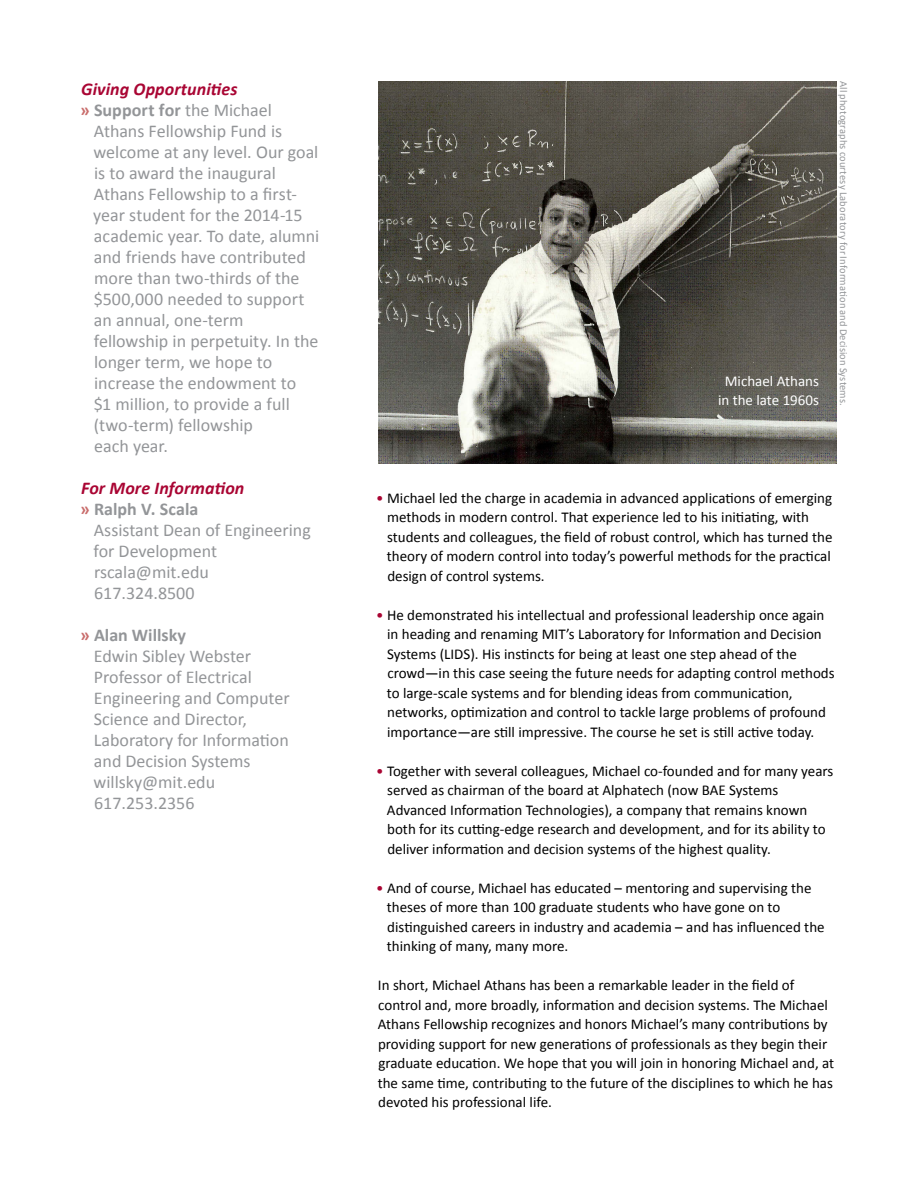
<style>
.page{position:relative;width:918px;height:1188px;background:#fff}
.page>*{position:absolute;margin:0;border:0;box-sizing:border-box;transform-origin:0 0}
.t1{font:18px/21px "Calibri";color:#939598}
.t2{font:italic 700 18px "Calibri";letter-spacing:.005em;color:#a90533}
.t3{font:700 18px "Calibri";letter-spacing:.005em;color:#939598}
.t4{font:15px/19.5px "Calibri";color:#000}
.t5{font:15px/19.5px "Calibri";color:#fff;text-align:center}
.t6{font:10.5px "Calibri";letter-spacing:.01em;color:#939598}
.s1{color:#c96d6c}
.s2{font-weight:400}
.s3{font-weight:700;color:#c96d6c}
.s4{font-weight:700}
.s5{color:#a90533}
</style>
<div class="page">
<img style="left:378px;top:81px;width:459px;height:383px">
<p class="t2" style="left:81px;top:77px;width:158px">Giving Opportunities</p>
<p class="t3" style="left:80px;top:98px;width:193px"><span class="s1">»</span> Support for <span class="s2">the Michael</span></p>
<p class="t1" style="left:94px;top:120px;width:190px">Athans Fellowship Fund is</p>
<p class="t1" style="left:94px;top:141px;width:226px">welcome at any level. Our goal</p>
<p class="t1" style="left:94px;top:162px;width:183px">is to award the inaugural</p>
<p class="t1" style="left:94px;top:183px;width:205px">Athans Fellowship to a first-</p>
<p class="t1" style="left:93px;top:204px;width:211px">year student for the 2014-15</p>
<p class="t1" style="left:94px;top:225px;width:227px">academic year. To date, alumni</p>
<p class="t1" style="left:94px;top:246px;width:214px">and friends have contributed</p>
<p class="t1" style="left:94px;top:267px;width:207px">more than two-thirds of the</p>
<p class="t1" style="left:94px;top:288px;width:212px">$500,000 needed to support</p>
<p class="t1" style="left:94px;top:309px;width:151px">an annual, one-term</p>
<p class="t1" style="left:94px;top:330px;width:226px">fellowship in perpetuity. In the</p>
<p class="t1" style="left:94px;top:351px;width:180px">longer term, we hope to</p>
<p class="t1" style="left:94px;top:372px;width:204px">increase the endowment to</p>
<p class="t1" style="left:94px;top:393px;width:198px">$1 million, to provide a full</p>
<p class="t1" style="left:94px;top:414px;width:160px">(two-term) fellowship</p>
<p class="t1" style="left:94px;top:435px;width:75px">each year.</p>
<p class="t2" style="left:81px;top:476px;width:165px">For More Information</p>
<p class="t3" style="left:80px;top:497px;width:120px"><span class="s1">»</span> Ralph V. Scala</p>
<p class="t1" style="left:94px;top:519px;width:219px">Assistant Dean of Engineering</p>
<p class="t1" style="left:94px;top:540px;width:125px">for Development</p>
<p class="t1" style="left:94px;top:561px;width:116px">rscala@mit.edu</p>
<p class="t1" style="left:94px;top:582px;width:102px">617.324.8500</p>
<p class="t1" style="left:94px;top:624px;width:198px;text-indent:-13px"><span class="s3">»</span> <span class="s4">Alan Willsky<br></span>Edwin Sibley Webster<br>Professor of Electrical<br>Engineering and Computer<br>Science and Director,<br>Laboratory for Information and Decision Systems willsky@mit.edu<br>617.253.2356</p>
<p class="t5" style="left:718px;top:371px;width:102px">Michael Athans in the late 1960s</p>
<p class="t6" style="left:850px;top:81px;width:326px;rotate:90deg">All photographs courtesy Laboratory for Information and Decision Systems.</p>
<p class="t4" style="left:387px;top:488px;width:447px;text-indent:-11px"><span class="s5">•</span> Michael led the charge in academia in advanced applications of emerging methods in modern control. That experience led to his initiating, with students and colleagues, the field of robust control, which has turned the theory of modern control into today’s powerful methods for the practical design of control systems.</p>
<p class="t4" style="left:387px;top:605px;width:449px;text-indent:-11px"><span class="s5">•</span> He demonstrated his intellectual and professional leadership once again in heading and renaming MIT’s Laboratory for Information and Decision Systems (LIDS). His instincts for being at least one step ahead of the crowd—in this case seeing the future needs for adapting control methods to large-scale systems and for blending ideas from communication, networks, optimization and control to tackle large problems of profound importance—are still impressive. The course he set is still active today.</p>
<p class="t4" style="left:387px;top:761px;width:448px;text-indent:-11px"><span class="s5">•</span> Together with several colleagues, Michael co-founded and for many years served as chairman of the board at Alphatech (now BAE Systems Advanced Information Technologies), a company that remains known both for its cutting-edge research and development, and for its ability to deliver information and decision systems of the highest quality.</p>
<p class="t4" style="left:387px;top:878px;width:439px;text-indent:-11px"><span class="s5">•</span> And of course, Michael has educated – mentoring and supervising the theses of more than 100 graduate students who have gone on to distinguished careers in industry and academia – and has influenced the thinking of many, many more.</p>
<p class="t4" style="left:378px;top:975px;width:458px">In short, Michael Athans has been a remarkable leader in the field of control and, more broadly, information and decision systems. The Michael Athans Fellowship recognizes and honors Michael’s many contributions by providing support for new generations of professionals as they begin their graduate education. We hope that you will join in honoring Michael and, at the same time, contributing to the future of the disciplines to which he has devoted his professional life.</p>
</div>
